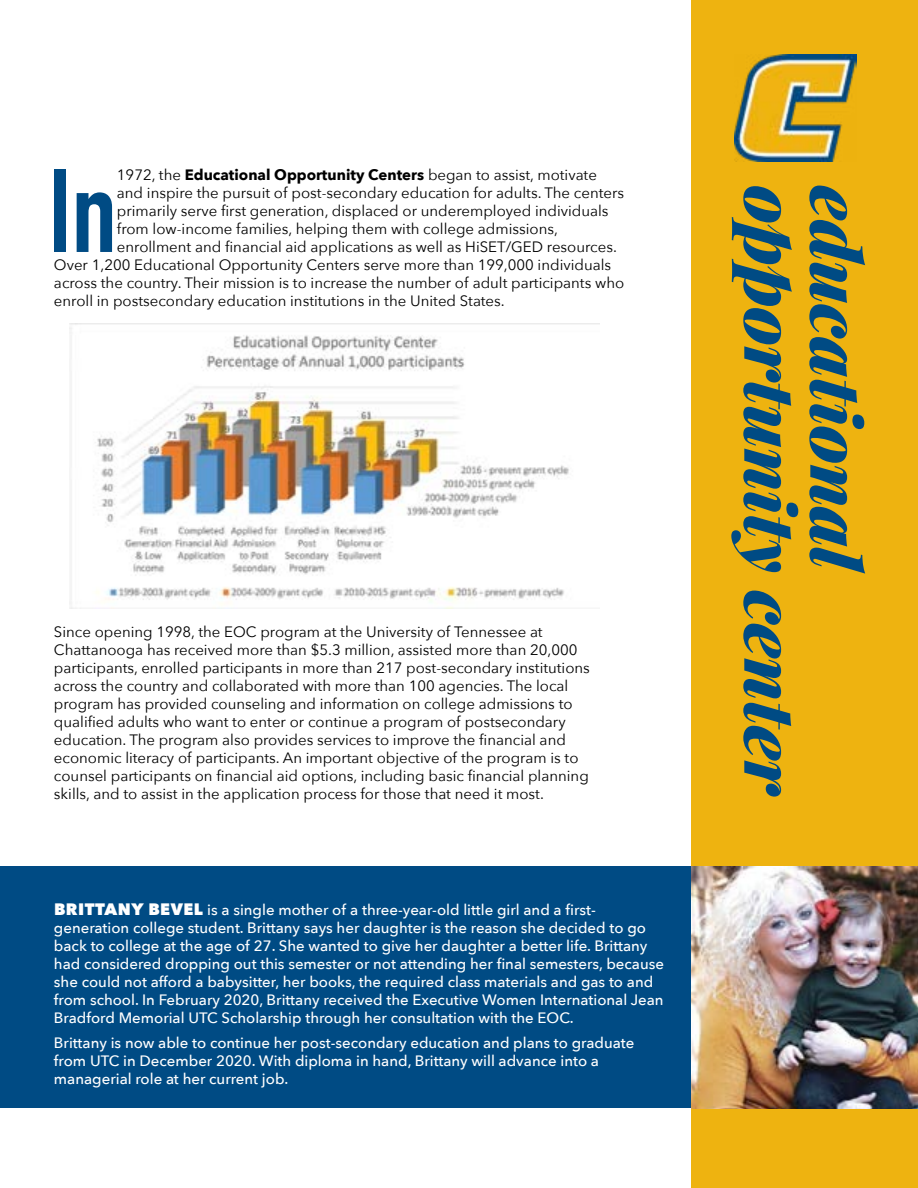
<style>
.page{position:relative;width:918px;height:1188px;background:#fff}
.page>*{position:absolute;margin:0;border:0;box-sizing:border-box;transform-origin:0 0}
.t1{font:700 116.1px "DIN Condensed";color:#004b84}
.t2{font:italic 900 69px "Playfair Display";color:#004b84}
.t3{font:15px/18px "Avenir Next";color:#000}
.t4{font:500 15px/18px "Avenir Next";color:#fff}
.s1{font-weight:700}
.s2{font-weight:800;font-size:16.5px}
</style>
<div class="page">
<div style="left:691px;top:0;width:227px;height:1188px;background:#eeb310"></div>
<div style="left:0;top:866px;width:918px;height:242px;background:#004b84"></div>
<img style="left:734px;top:54px;width:123px;height:107px">
<img style="left:691px;top:866px;width:227px;height:242px">
<img style="left:69px;top:324px;width:500px;height:285px">
<h1 class="t1" style="left:48px;top:133px;width:70px">In</h1>
<p class="t3" style="left:117px;top:165px;width:481px">1972, the <span class="s1">Educational Opportunity Centers</span> began to assist, motivate</p>
<p class="t3" style="left:117px;top:183px;width:509px">and inspire the pursuit of post-secondary education for adults. The centers</p>
<p class="t3" style="left:117px;top:201px;width:493px">primarily serve first generation, displaced or underemployed individuals</p>
<p class="t3" style="left:117px;top:219px;width:443px">from low-income families, helping them with college admissions,</p>
<p class="t3" style="left:117px;top:237px;width:501px">enrollment and financial aid applications as well as HiSET/GED resources.</p>
<p class="t3" style="left:54px;top:255px;width:559px">Over 1,200 Educational Opportunity Centers serve more than 199,000 individuals</p>
<p class="t3" style="left:54px;top:273px;width:572px">across the country. Their mission is to increase the number of adult participants who</p>
<p class="t3" style="left:54px;top:291px;width:452px">enroll in postsecondary education institutions in the United States.</p>
<p class="t3" style="left:54px;top:622px;width:537px">Since opening 1998, the EOC program at the University of Tennessee at Chattanooga has received more than $5.3 million, assisted more than 20,000 participants, enrolled participants in more than 217 post-secondary institutions across the country and collaborated with more than 100 agencies. The local program has provided counseling and information on college admissions to qualified adults who want to enter or continue a program of postsecondary education. The program also provides services to improve the financial and economic literacy of participants. An important objective of the program is to counsel participants on financial aid options, including basic financial planning skills, and to assist in the application process for those that need it most.</p>
<p class="t4" style="left:54px;top:900px;width:612px"><span class="s2">BRITTANY BEVEL</span> is a single mother of a three-year-old little girl and a first&shy;generation college student. Brittany says her daughter is the reason she decided to go back to college at the age of 27. She wanted to give her daughter a better life. Brittany had considered dropping out this semester or not attending her final semesters, because she could not afford a babysitter, her books, the required class materials and gas to and from school. In February 2020, Brittany received the Executive Women International Jean Bradford Memorial UTC Scholarship through her consultation with the EOC.</p>
<p class="t4" style="left:54px;top:1033px;width:582px">Brittany is now able to continue her post-secondary education and plans to graduate from UTC in December 2020. With diploma in hand, Brittany will advance into a managerial role at her current job.</p>
<h2 class="t2" style="left:818px;top:186px;width:612px;rotate:90deg">opportunity center</h2>
<h2 class="t2" style="left:884px;top:186px;width:389px;rotate:90deg">educational</h2>
</div>
